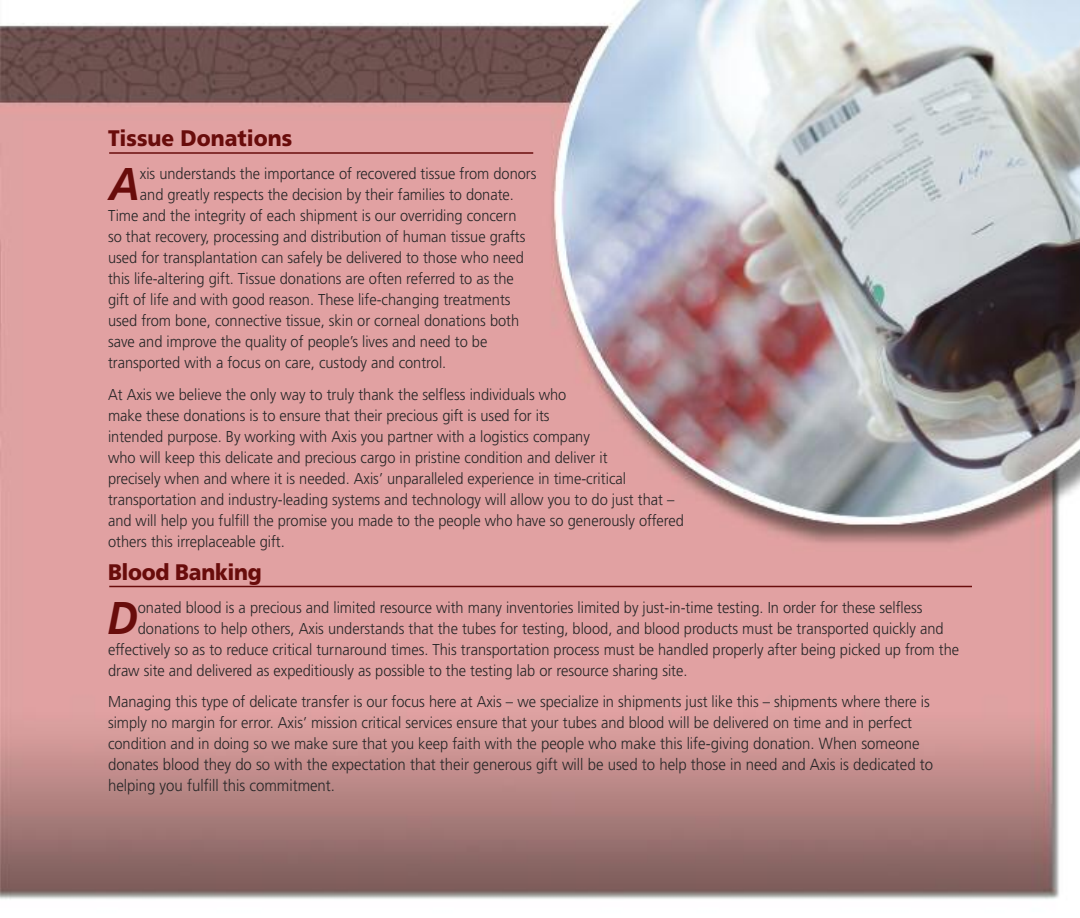
<style>
.page{position:relative;width:1080px;height:918px;background:#fff}
.page>*{position:absolute;margin:0;border:0;box-sizing:border-box;transform-origin:0 0}
.t1{font:italic 700 45.9px "Frutiger";color:#690c0b;scale:.93 1}
.t2{font:900 22.5px "Frutiger";color:#690c0b;scale:.93 1}
.t3{font:300 16.2px/21px "Frutiger";color:#272627;scale:.93 1}
.t4{font:300 15.75px/21px "Frutiger";color:#272627;scale:.93 1}
.s1{font-size:16.2px}
</style>
<div class="page">
<img style="left:0;top:0;width:1080px;height:899px">
<hr style="left:109px;top:152px;width:424px;height:2px;background:#690c0b">
<hr style="left:109px;top:586px;width:863px;height:1px;background:#690c0b">
<h2 class="t2" style="left:108px;top:129px;width:200px">Tissue Donations</h2>
<h1 class="t1" style="left:109px;top:166px;width:35px">A</h1>
<p class="t4" style="left:140px;top:164px;width:428px">xis understands the importance of recovered tissue from donors</p>
<p class="t4" style="left:140px;top:185px;width:404px">and greatly respects the decision by their families to donate.</p>
<p class="t4" style="left:108px;top:206px;width:441px">Time and the integrity of each shipment is our overriding concern</p>
<p class="t4" style="left:108px;top:227px;width:450px">so that recovery, processing and distribution of human tissue grafts</p>
<p class="t4" style="left:108px;top:248px;width:449px">used for transplantation can safely be delivered to those who need</p>
<p class="t4" style="left:108px;top:269px;width:438px">this life-altering gift. Tissue donations are often referred to as the</p>
<p class="t4" style="left:108px;top:290px;width:434px">gift of life and with good reason. These life-changing treatments</p>
<p class="t4" style="left:108px;top:311px;width:444px">used from bone, connective tissue, skin or corneal donations both</p>
<p class="t4" style="left:108px;top:332px;width:409px">save and improve the quality of people’s lives and need to be</p>
<p class="t4" style="left:108px;top:353px;width:365px">transported with a focus on care, custody and control.</p>
<p class="t4" style="left:108px;top:385px;width:621px">At Axis we believe the only way to truly thank the selfless individuals who<br>make these donations is to ensure that their precious gift is used for its<br>intended purpose. By working with Axis you partner with a logistics company<br>who will keep this delicate and precious cargo in pristine condition and deliver it<br>precisely when and where it is needed. Axis’ unparalleled experience in time-critical transportation and industry-leading systems and technology will allow you to do just that – and will help you fulfill the promise you made to the people who have so generously offered others this irreplaceable gift<span class="s1">.</span></p>
<h2 class="t2" style="left:108px;top:563px;width:167px">Blood Banking</h2>
<h1 class="t1" style="left:107px;top:599px;width:35px">D</h1>
<p class="t4" style="left:138px;top:598px;width:845px">onated blood is a precious and limited resource with many inventories limited by just-in-time testing. In order for these selfless</p>
<p class="t4" style="left:138px;top:619px;width:868px">donations to help others, Axis understands that the tubes for testing, blood, and blood products must be transported quickly and</p>
<p class="t4" style="left:108px;top:640px;width:917px">effectively so as to reduce critical turnaround times. This transportation process must be handled properly after being picked up from the</p>
<p class="t4" style="left:108px;top:661px;width:625px">draw site and delivered as expeditiously as possible to the testing lab or resource sharing site.</p>
<p class="t4" style="left:108px;top:692px;width:885px">Managing this type of delicate transfer is our focus here at Axis – we specialize in shipments just like this – shipments where there is simply no margin for error. Axis’ mission critical services ensure that your tubes and blood will be delivered on time and in perfect condition and in doing so we make sure that you keep faith with the <span class="s1">people who make this life-giving donation. When someone</span></p>
<p class="t3" style="left:108px;top:755px;width:889px">donates blood they do so with the expectation that their generous gift will be used to help those in need and Axis is dedicated to helping you fulfill this commitment.</p>
</div>
